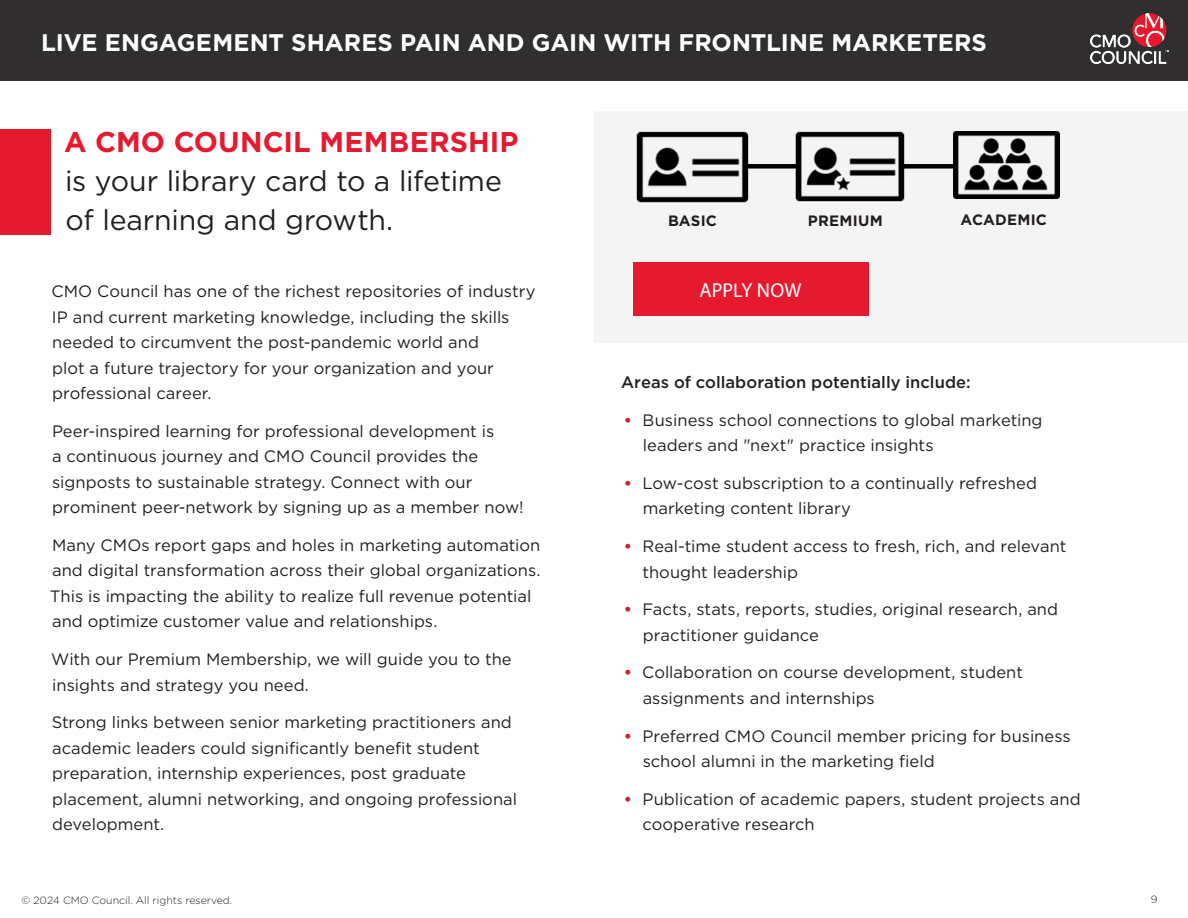
<style>
.page{position:relative;width:1188px;height:918px;background:#fff}
.page>*{position:absolute;margin:0;border:0;box-sizing:border-box;transform-origin:0 0}
.Report_Text{font:28.5px/39px "Gotham";letter-spacing:-.01em;color:#231f20}
.Report_Text-2{font:700 24px "Gotham";color:#fff}
.Headers_of_Sections{font:20.1px "Myriad Pro";color:#fff}
.Report_Text-3{font:16.5px/25.5px "Gotham";color:#231f20}
.Report_Text-4{font:500 16.5px "Gotham";color:#231f20}
.Headers_of_Sections-2{font:700 15px "Gotham";letter-spacing:.015em;color:#231f20}
.t1{font:300 10.5px "Gotham";color:#231f20}
.s1{font-weight:700;color:#e51a2e}
.s2{font-weight:700;color:#cc2430}
</style>
<div class="page">
<div style="left:0;top:0;width:1188px;height:81px;background:#312e2f"></div>
<img style="left:1091px;top:14px;width:77px;height:50px">
<div style="left:594px;top:111px;width:594px;height:231px;background:#f4f4f4"></div>
<div style="left:0;top:130px;width:50px;height:105px;background:#e51a2e"></div>
<img style="left:636px;top:131px;width:113px;height:72px">
<img style="left:795px;top:131px;width:110px;height:70px">
<img style="left:953px;top:131px;width:107px;height:68px">
<div style="left:745px;top:164px;width:51px;height:5px;background:#000"></div>
<div style="left:903px;top:164px;width:51px;height:5px;background:#000"></div>
<div style="left:633px;top:262px;width:235px;height:54px;background:#e51a2e"></div>
<p class="Report_Text-2" style="left:41px;top:26px;width:947px">LIVE ENGAGEMENT SHARES PAIN AND GAIN WITH FRONTLINE MARKETERS</p>
<p class="Report_Text" style="left:64px;top:122px;width:456px"><span class="s1">A CMO COUNCIL MEMBERSHIP </span>is your library card to a lifetime of learning and growth.</p>
<p class="Report_Text-3" style="left:51px;top:278px;width:486px">CMO Council has one of the richest repositories of industry IP and current marketing knowledge, including the skills needed to circumvent the post-pandemic world and<br>plot a future trajectory for your organization and your professional career.</p>
<p class="Report_Text-3" style="left:52px;top:418px;width:473px">Peer-inspired learning for professional development is<br>a continuous journey and CMO Council provides the signposts to sustainable strategy. Connect with our prominent peer-network by signing up as a member now!</p>
<p class="Report_Text-3" style="left:50px;top:532px;width:492px">Many CMOs report gaps and holes in marketing automation and digital transformation across their global organizations.<br>This is impacting the ability to realize full revenue potential and optimize customer value and relationships.</p>
<p class="Report_Text-3" style="left:51px;top:646px;width:462px">With our Premium Membership, we will guide you to the insights and strategy you need.</p>
<p class="Report_Text-3" style="left:52px;top:709px;width:467px">Strong links between senior marketing practitioners and academic leaders could significantly benefit student preparation, internship experiences, post graduate placement, alumni networking, and ongoing professional development.</p>
<p class="Headers_of_Sections-2" style="left:668px;top:211px;width:50px">BASIC</p>
<p class="Headers_of_Sections-2" style="left:808px;top:211px;width:76px">PREMIUM</p>
<p class="Headers_of_Sections-2" style="left:961px;top:210px;width:88px">ACADEMIC</p>
<p class="Headers_of_Sections" style="left:699px;top:278px;width:104px">APPLY NOW</p>
<p class="Report_Text-4" style="left:621px;top:372px;width:351px">Areas of collaboration potentially include:</p>
<p class="Report_Text-3" style="left:643px;top:407px;width:401px;text-indent:-19px"><span class="s2">•</span> Business school connections to global marketing leaders and "next" practice insights</p>
<p class="Report_Text-3" style="left:643px;top:470px;width:396px;text-indent:-19px"><span class="s2">•</span> Low-cost subscription to a continually refreshed marketing content library</p>
<p class="Report_Text-3" style="left:643px;top:533px;width:425px;text-indent:-19px"><span class="s2">•</span> Real-time student access to fresh, rich, and relevant thought leadership</p>
<p class="Report_Text-3" style="left:643px;top:596px;width:417px;text-indent:-19px"><span class="s2">•</span> Facts, stats, reports, studies, original research, and practitioner guidance</p>
<p class="Report_Text-3" style="left:643px;top:659px;width:382px;text-indent:-19px"><span class="s2">•</span> Collaboration on course development, student assignments and internships</p>
<p class="Report_Text-3" style="left:643px;top:723px;width:430px;text-indent:-19px"><span class="s2">•</span> Preferred CMO Council member pricing for business school alumni in the marketing field</p>
<p class="Report_Text-3" style="left:643px;top:786px;width:440px;text-indent:-19px"><span class="s2">•</span> Publication of academic papers, student projects and cooperative research</p>
<p class="t1" style="left:22px;top:894px;width:212px">© 2024 CMO Council. All rights reserved.</p>
<p class="t1" style="left:1151px;top:893px;width:8px">9</p>
</div>
